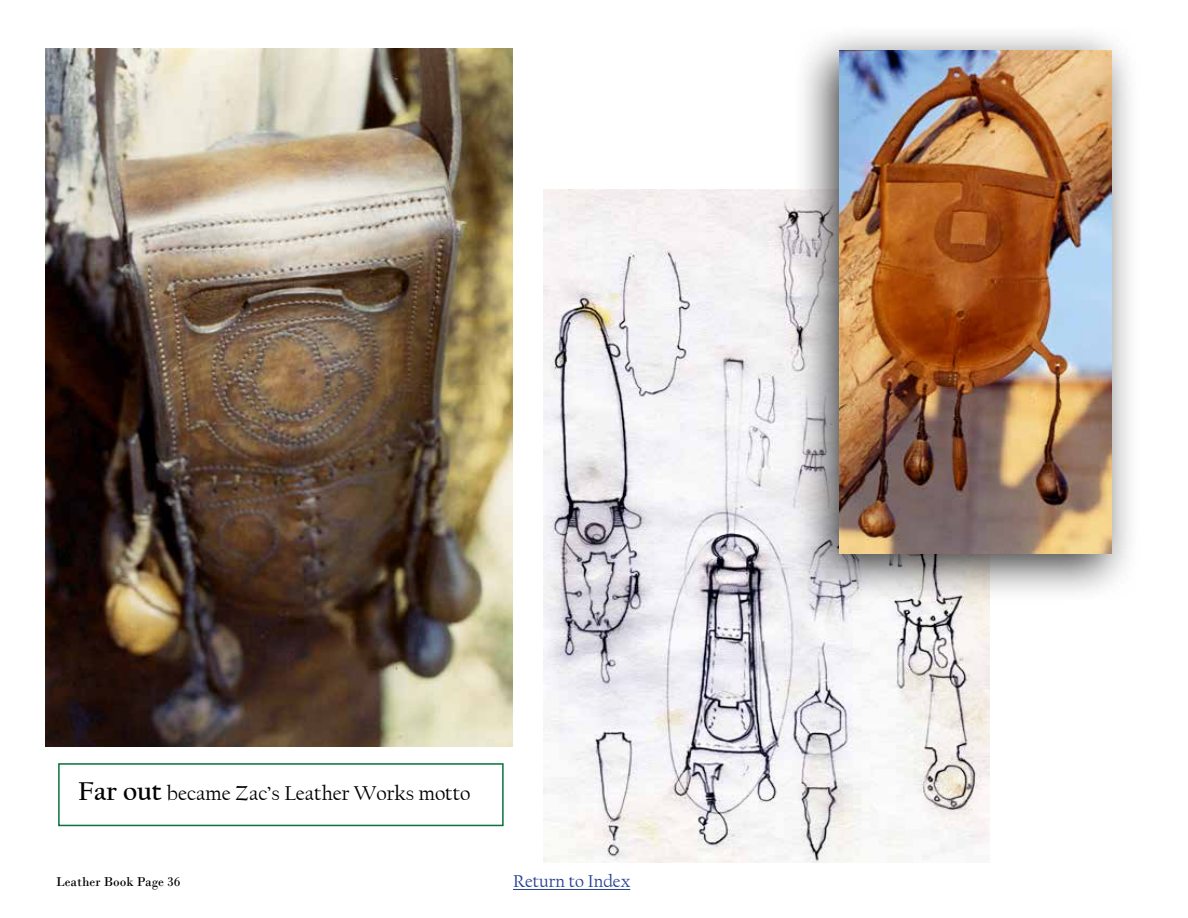
<style>
.page{position:relative;width:1188px;height:918px;background:#fff}
.page>*{position:absolute;margin:0;border:0;box-sizing:border-box;transform-origin:0 0}
.t1{font:21px "Californian FB";color:#000}
.t2{font:18px "Californian FB";color:#25408f}
.t3{font:13.5px "Bodoni";color:#000}
.s1{font-weight:700;font-size:27px}
</style>
<div class="page">
<hr style="left:513px;top:889px;width:117px;height:1px;background:#25408f">
<img style="left:544px;top:190px;width:446px;height:672px">
<div style="left:792px;top:24px;width:348px;height:580px;background:#000;opacity:.75"></div>
<img style="left:840px;top:50px;width:272px;height:504px">
<img style="left:45px;top:48px;width:467px;height:699px">
<div style="left:58px;top:763px;width:446px;height:63px;border:2px solid #07723a"></div>
<p class="t1" style="left:78px;top:781px;width:394px"><span class="s1">Far out</span> became Zac’s Leather Works motto</p>
<p class="t3" style="left:56px;top:874px;width:126px">Leather Book Page 36</p>
<p class="t2" style="left:513px;top:871px;width:119px">Return to Index</p>
</div>
